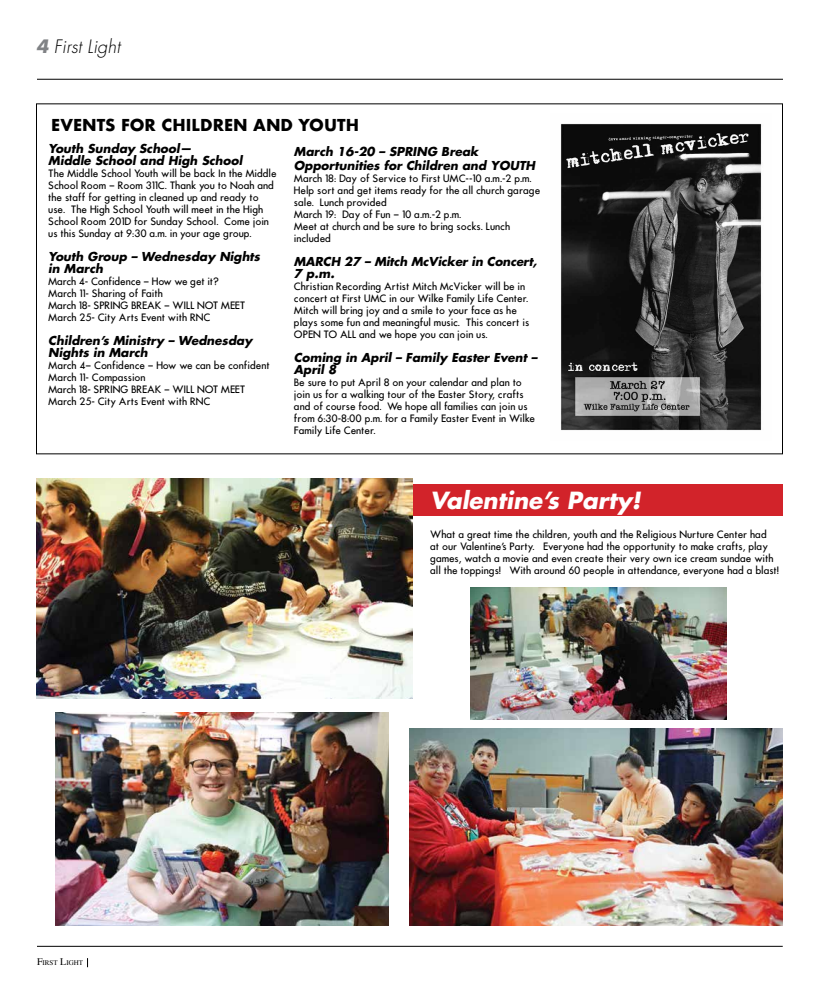
<style>
.page{position:relative;width:819px;height:1008px;background:#fff}
.page>*{position:absolute;margin:0;border:0;box-sizing:border-box;transform-origin:0 0}
.t1{font:italic 700 23px "Futura";color:#fff}
.t2{font:italic 300 18px "Futura";color:#000}
.t3{font:700 16px "Futura";color:#000}
.t4{font:italic 700 12px/12px "Futura";color:#000}
.t5{font:500 10px/12px "Futura";color:#000}
.t6{font:7px "Times";color:#000}
.s1{font-weight:700;color:#808285}
.s2{font-size:10px}
</style>
<div class="page">
<div style="left:400px;top:484px;width:383px;height:32px;background:#d2232a"></div>
<hr style="left:37px;top:946px;width:746px;height:1px;background:#000">
<hr style="left:37px;top:79px;width:746px;height:1px;background:#000">
<img style="left:561px;top:124px;width:201px;height:307px">
<img style="left:409px;top:729px;width:374px;height:197px">
<img style="left:471px;top:588px;width:255px;height:132px">
<img style="left:36px;top:478px;width:376px;height:220px">
<img style="left:55px;top:713px;width:334px;height:213px">
<h2 class="t2" style="left:36px;top:36px;width:86px"><span class="s1">4</span> First Light</h2>
<h3 class="t3" style="left:51px;top:113px;width:309px">EVENTS FOR CHILDREN AND YOUTH</h3>
<p class="t4" style="left:48px;top:143px;width:196px">Youth Sunday School—<br>Middle School and High School</p>
<p class="t5" style="left:48px;top:168px;width:230px">The Middle School Youth will be back In the Middle School Room – Room 311C. Thank you to Noah and the staff for getting in cleaned up and ready to use. The High School Youth will meet in the High School Room 201D for Sunday School. Come join us this Sunday at 9:30 a.m. in your age group.</p>
<p class="t4" style="left:48px;top:251px;width:213px">Youth Group – Wednesday Nights in March</p>
<p class="t5" style="left:48px;top:276px;width:199px">March 4- Confidence – How we get it?<br>March 11- Sharing of Faith<br>March 18- SPRING BREAK – WILL NOT MEET<br>March 25- City Arts Event with RNC</p>
<p class="t4" style="left:48px;top:335px;width:206px">Children’s Ministry – Wednesday<br>Nights in March</p>
<p class="t5" style="left:48px;top:360px;width:223px">March 4– Confidence – How we can be confident March 11- Compassion<br>March 18- SPRING BREAK – WILL NOT MEET March 25- City Arts Event with RNC</p>
<p class="t4" style="left:294px;top:144px;width:243px;line-height:14px">March 16-20 – SPRING Break<br>Opportunities for Children and YOUTH</p>
<p class="t5" style="left:294px;top:172px;width:248px">March 18: Day of Service to First UMC--10 a.m.-2 p.m.<br>Help sort and get items ready for the all church garage sale. Lunch provided<br>March 19: Day of Fun – 10 a.m.-2 p.m.<br>Meet at church and be sure to bring socks. Lunch included</p>
<p class="t4" style="left:294px;top:255px;width:245px">MARCH 27 – Mitch McVicker in Concert,<br>7 p.m.</p>
<p class="t5" style="left:294px;top:280px;width:237px">Christian Recording Artist Mitch McVicker will be in concert at First UMC in our Wilke Family Life Center.<br>Mitch will bring joy and a smile to your face as he plays some fun and meaningful music. This concert is OPEN TO ALL and we hope you can join us.</p>
<p class="t4" style="left:294px;top:351px;width:245px">Coming in April – Family Easter Event –<br>April 8</p>
<p class="t5" style="left:294px;top:376px;width:243px">Be sure to put April 8 on your calendar and plan to join us for a walking tour of the Easter Story, crafts and of course food. We hope all families can join us from 6:30-8:00 p.m. for a Family Easter Event in Wilke Family Life Center.</p>
<h1 class="t1" style="left:430px;top:485px;width:212px">Valentine’s Party!</h1>
<p class="t5" style="left:430px;top:528px;width:350px">What a great time the children, youth and the Religious Nurture Center had<br>at our Valentine’s Party. Everyone had the opportunity to make crafts, play games, watch a movie and even create their very own ice cream sundae with all the toppings! With around 60 people in attendance, everyone had a blast!</p>
<p class="t6" style="left:37px;top:958px;width:48px"><span class="s2">F</span>irst <span class="s2">L</span>ight</p>
</div>
